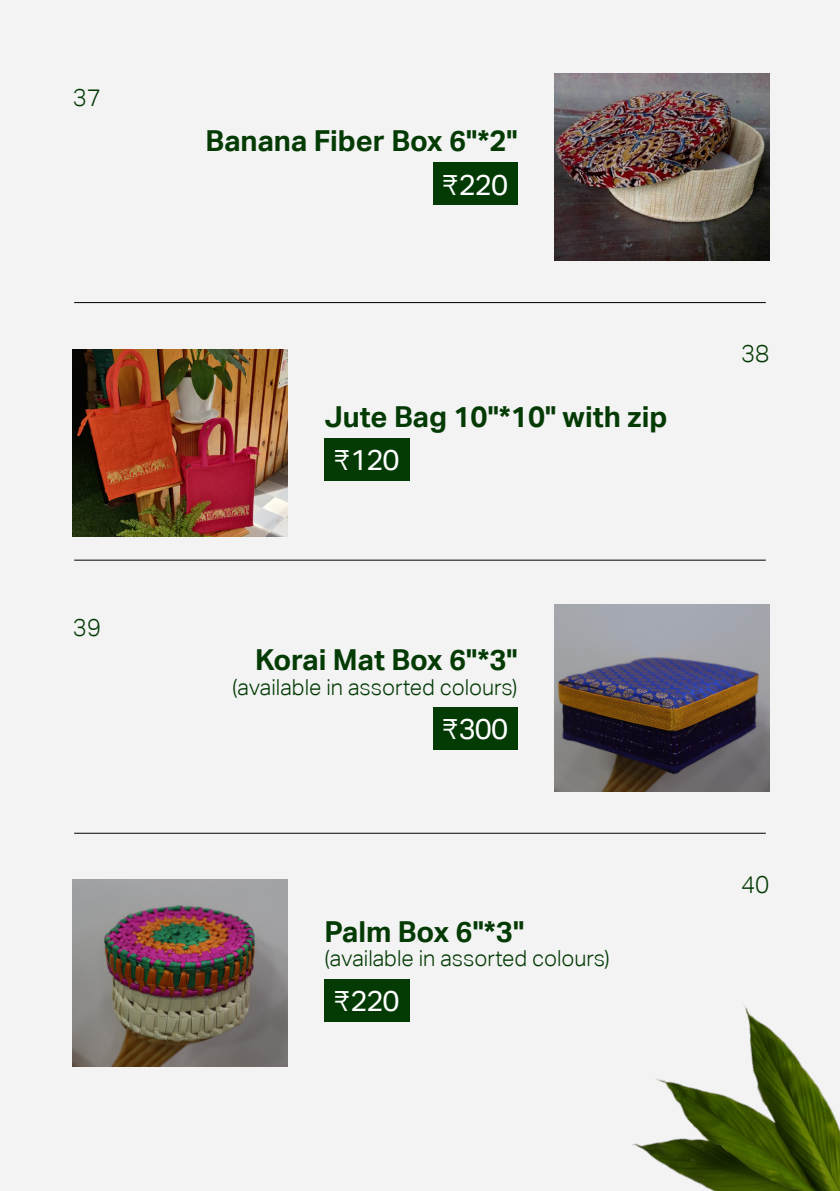
<style>
.page{position:relative;width:840px;height:1191px;background:#fff}
.page>*{position:absolute;margin:0;border:0;box-sizing:border-box;transform-origin:0 0}
.t1{font:700 28.8px/43.2px "Aktiv Grotesk Corp";color:#043b05}
.t2{font:28.8px "Aktiv Grotesk Corp";letter-spacing:-.035em;color:#fff}
.t3{font:300 24px "Aktiv Grotesk Corp";color:#043b05}
.t4{font:300 22px "Aktiv Grotesk Corp";color:#043b05}
.s1{font-family:"Bahnschrift";font-weight:400;font-size:28px;color:#fff}
.s2{font-weight:400;color:#fff}
.s3{font-family:"Bahnschrift";font-size:28px}
</style>
<div class="page">
<div style="left:0;top:0;width:839px;height:1191px;background:#f3f3f3"></div>
<div style="left:433px;top:162px;width:84px;height:43px;background:#043b05"></div>
<img style="left:72px;top:1055px;width:64px;height:12px">
<hr style="left:74px;top:302px;width:691px;height:1px;background:#000">
<hr style="left:74px;top:559px;width:691px;height:1px;background:#000">
<img style="left:73px;top:349px;width:214px;height:187px">
<div style="left:324px;top:438px;width:86px;height:43px;background:#043b05"></div>
<img style="left:554px;top:74px;width:215px;height:186px">
<div style="left:433px;top:707px;width:84px;height:43px;background:#043b05"></div>
<hr style="left:74px;top:832px;width:691px;height:1px;background:#000">
<img style="left:73px;top:880px;width:214px;height:186px">
<div style="left:324px;top:978px;width:86px;height:43px;background:#043b05"></div>
<img style="left:554px;top:604px;width:215px;height:187px">
<img style="left:632px;top:1004px;width:207px;height:187px">
<p class="t3" style="left:73px;top:83px;width:30px">37</p>
<p class="t3" style="left:73px;top:614px;width:30px">39</p>
<p class="t1" style="left:441px;top:119px;width:77px;text-indent:-236px">Banana Fiber Box 6"*2" <span class="s1">₹</span><span class="s2">220</span></p>
<p class="t1" style="left:324px;top:395px;width:344px">Jute Bag 10"*10" with zip <span class="s1">₹</span><span class="s2">120</span></p>
<p class="t1" style="left:255px;top:637px;width:264px">Korai Mat Box 6"*3"</p>
<p class="t4" style="left:232px;top:674px;width:287px">(available in assorted colours)</p>
<p class="t2" style="left:441px;top:712px;width:68px"><span class="s3">₹</span>300</p>
<p class="t1" style="left:324px;top:909px;width:201px">Palm Box 6"*3"</p>
<p class="t4" style="left:324px;top:946px;width:287px">(available in assorted colours)</p>
<p class="t2" style="left:333px;top:983px;width:68px"><span class="s3">₹</span>220</p>
<p class="t3" style="left:740px;top:340px;width:30px">38</p>
<p class="t3" style="left:740px;top:870px;width:30px">40</p>
</div>
